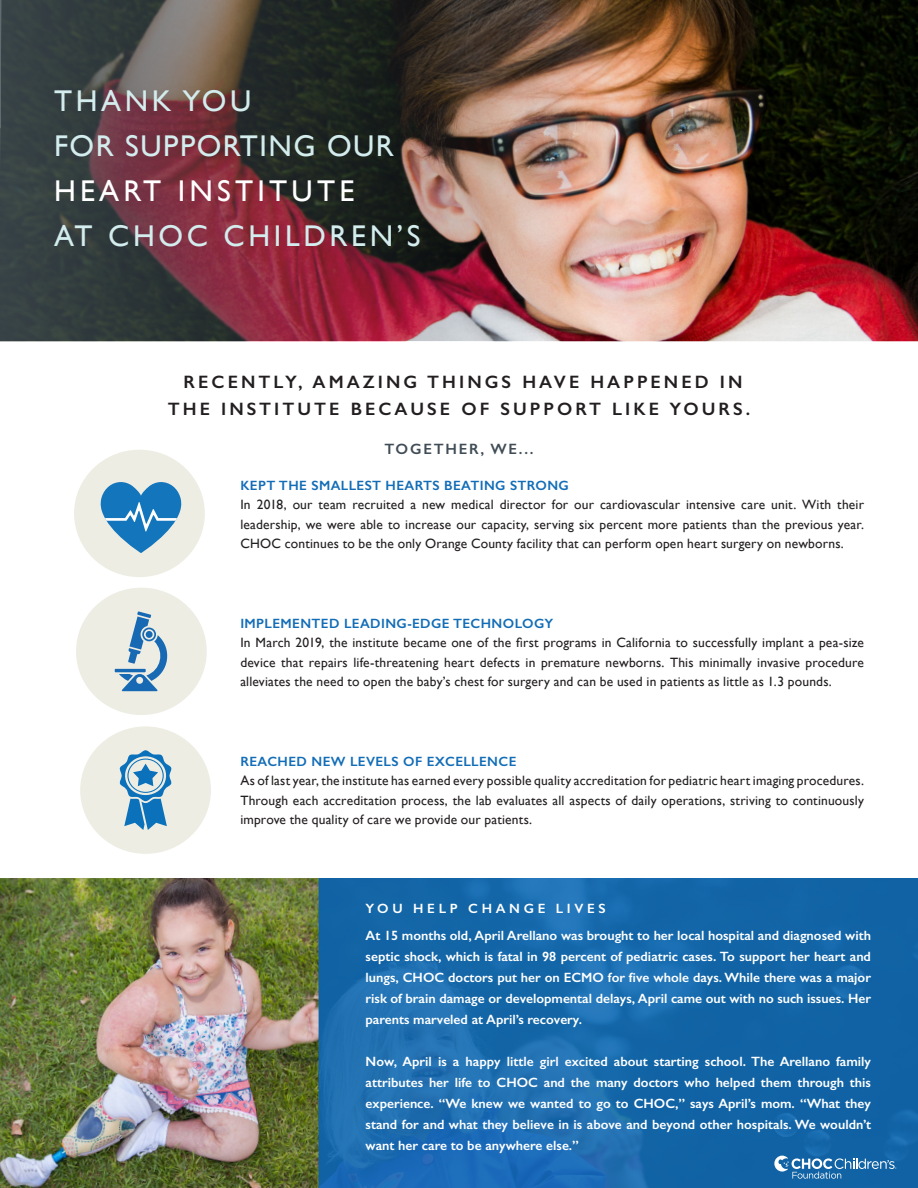
<style>
.page{position:relative;width:918px;height:1188px;background:#fff}
.page>*{position:absolute;margin:0;border:0;box-sizing:border-box;transform-origin:0 0}
.t1{font:30px/45px "Gill Sans";letter-spacing:.05em;color:#d3eced}
.t2{font:30px "Gill Sans";letter-spacing:.12em;color:#d3eced}
.t3{font:30px "Gill Sans";letter-spacing:.14em;color:#fff}
.t4{font:600 18px/27px "Gill Sans";letter-spacing:.17em;color:#231f20;text-align:center}
.t5{font:600 15px "Gill Sans";letter-spacing:.12em;color:#414d56}
.t6{font:13.5px/19.5px "Gill Sans";letter-spacing:.015em;color:#231f20;text-align:justify}
.t7{font:600 13.5px/21px "Gill Sans";color:#fff;text-align:justify}
.t8{font:600 13.5px "Gill Sans";letter-spacing:.03em;color:#126db7}
</style>
<div class="page">
<div style="left:76px;top:588px;width:131px;height:127px;background:#edede4;border-radius:50%"></div>
<div style="left:74px;top:450px;width:131px;height:127px;background:#edede4;border-radius:50%"></div>
<div style="left:80px;top:726px;width:131px;height:128px;background:#edede4;border-radius:50%"></div>
<img style="left:0;top:878px;width:319px;height:310px">
<svg style="left:319px;top:878px;width:599px;height:310px;background:#1668ab"></svg>
<img style="left:0;top:0;width:918px;height:341px">
<img style="left:0;top:1px;width:781px;height:340px">
<svg style="left:101px;top:482px;width:80px;height:71px"></svg>
<hr style="left:115px;top:669px;width:31px;height:3px;background:#1869b4">
<svg style="left:119px;top:611px;width:48px;height:80px"></svg>
<svg style="left:120px;top:750px;width:51px;height:80px"></svg>
<svg style="left:774px;top:1156px;width:123px;height:23px;background:#4283b7"></svg>
<h1 class="t1" style="left:54px;top:79px;width:342px">THANK YOU<br>FOR SUPPORTING OUR</h1>
<h1 class="t3" style="left:54px;top:174px;width:302px">HEART INSTITUTE</h1>
<h1 class="t2" style="left:54px;top:219px;width:368px">AT CHOC CHILDREN’S</h1>
<h2 class="t4" style="left:168px;top:368px;width:584px">RECENTLY, AMAZING THINGS HAVE HAPPENED IN<br>THE INSTITUTE BECAUSE OF SUPPORT LIKE YOURS.</h2>
<p class="t5" style="left:384px;top:439px;width:151px">TOGETHER, WE...</p>
<p class="t8" style="left:240px;top:477px;width:330px">KEPT THE SMALLEST HEARTS BEATING STRONG</p>
<p class="t6" style="left:240px;top:495px;width:625px">In 2018, our team recruited a new medical director for our cardiovascular intensive care unit. With their leadership, we were able to increase our capacity, serving six percent more patients than the previous year.<br>CHOC continues to be the only Orange County facility that can perform open heart surgery on newborns.</p>
<p class="t8" style="left:240px;top:615px;width:315px">IMPLEMENTED LEADING-EDGE TECHNOLOGY</p>
<p class="t6" style="left:240px;top:633px;width:625px">In March 2019, the institute became one of the first programs in California to successfully implant a pea-size device that repairs life-threatening heart defects in premature newborns. This minimally invasive procedure alleviates the need to open the baby’s chest for surgery and can be used in patients as little as 1.3 pounds.</p>
<p class="t8" style="left:240px;top:753px;width:278px">REACHED NEW LEVELS OF EXCELLENCE</p>
<p class="t6" style="left:240px;top:771px;width:625px">As of last year, the institute has earned every possible quality accreditation for pediatric heart imaging procedures.<br>Through each accreditation process, the lab evaluates all aspects of daily operations, striving to continuously improve the quality of care we provide our patients.</p>
<p class="t7" style="left:366px;top:895px;width:507px;line-height:27px">YOU HELP CHANGE LIVES<br>At 15 months old, April Arellano was brought to her local hospital and diagnosed with</p>
<p class="t7" style="left:366px;top:946px;width:507px">septic shock, which is fatal in 98 percent of pediatric cases. To support her heart and lungs, CHOC doctors put her on ECMO for five whole days. While there was a major risk of brain damage or developmental delays, April came out with no such issues. Her parents marveled at April’s recovery.</p>
<p class="t7" style="left:366px;top:1051px;width:507px">Now, April is a happy little girl excited about starting school. The Arellano family attributes her life to CHOC and the many doctors who helped them through this experience. “We knew we wanted to go to CHOC,” says April’s mom. “What they stand for and what they believe in is above and beyond other hospitals. We wouldn’t want her care to be anywhere else.”</p>
</div>
